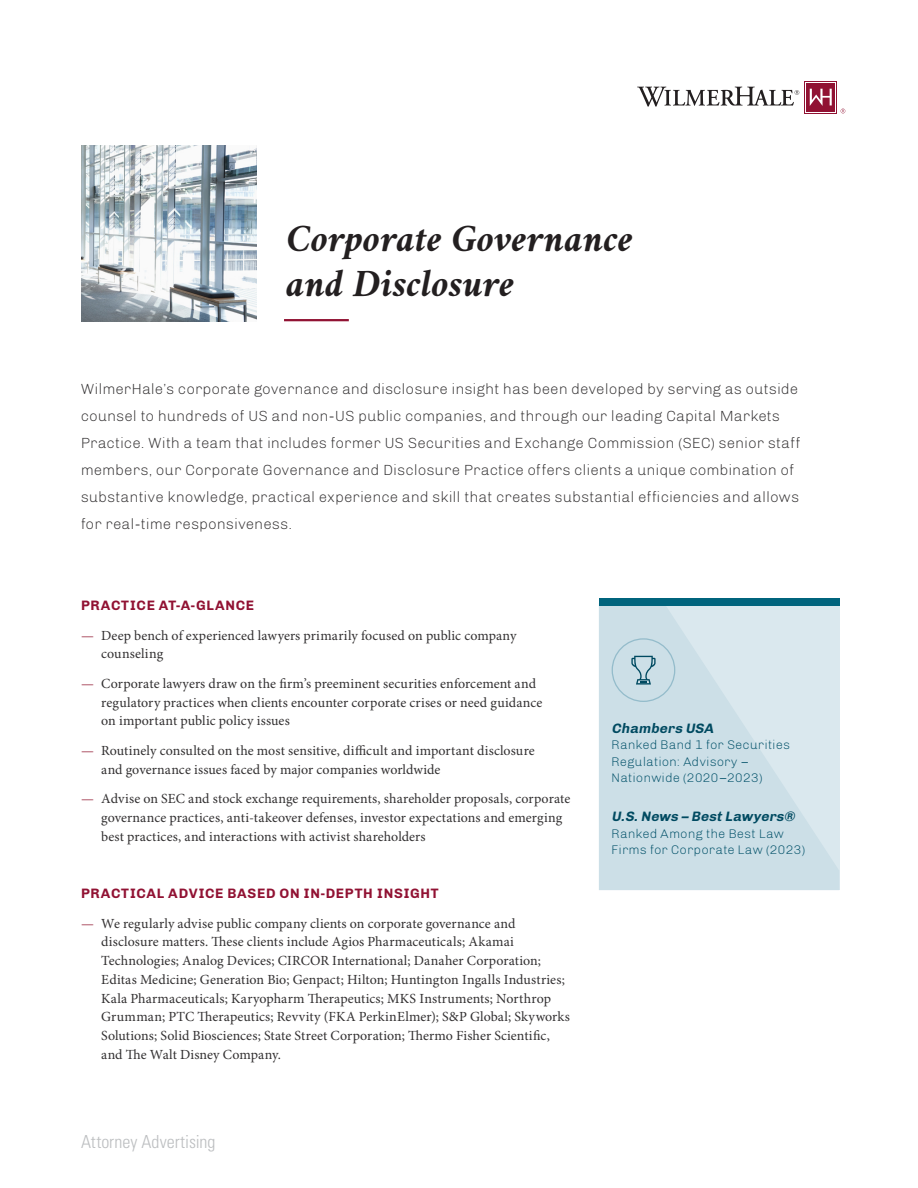
<style>
.page{position:relative;width:918px;height:1188px;background:#fff}
.page>*{position:absolute;margin:0;border:0;box-sizing:border-box;transform-origin:0 0}
.t1{font:italic 700 39px/45px "Crimson";color:#231f20}
.t2{font:300 condensed 18px "Univers LT Std";color:#bcbec0}
.intro{font:300 15px/27px "Chivo";letter-spacing:.01em;color:#323031}
.t3{font:13.95px/18.8px "Minion Pro";letter-spacing:.005em;color:#323031}
.subhead{font:700 13.95px "Chivo";letter-spacing:.045em;color:#911233}
.body_text{font:italic 700 13.95px "Chivo";color:#004a61}
.body_text-2{font:300 12.75px/16.5px "Chivo";letter-spacing:.015em;color:#005068}
.s1{color:#96233a}
</style>
<div class="page">
<svg style="left:599px;top:605px;width:240px;height:285px;background:#cfe1e8"></svg>
<div style="left:599px;top:598px;width:240px;height:7px;background:#00647d"></div>
<svg style="left:637px;top:87px;width:162px;height:20px"></svg>
<svg style="left:805px;top:81px;width:32px;height:32px"></svg>
<svg style="left:806px;top:82px;width:30px;height:30px"></svg>
<div style="left:807px;top:83px;width:28px;height:28px;background:#911233"></div>
<svg style="left:810px;top:89px;width:22px;height:17px"></svg>
<svg style="left:841px;top:109px;width:4px;height:4px"></svg>
<hr style="left:284px;top:319px;width:65px;height:2px;background:#911233">
<img style="left:81px;top:146px;width:175px;height:175px">
<svg style="left:631px;top:656px;width:25px;height:29px"></svg>
<div style="left:612px;top:638px;width:63px;height:64px;border:1px solid #94bccb;border-radius:50%"></div>
<p class="t1" style="left:286px;top:214px;width:348px">Corporate Governance and Disclosure</p>
<p class="intro" style="left:81px;top:376px;width:721px">WilmerHale’s corporate governance and disclosure insight has been developed by serving as outside counsel to hundreds of US and non-US public companies, and through our leading Capital Markets Practice. With a team that includes former US Securities and Exchange Commission (SEC) senior staff members, our Corporate Governance and Disclosure Practice offers clients a unique combination of substantive knowledge, practical experience and skill that creates substantial efficiencies and allows for real-time responsiveness.</p>
<p class="subhead" style="left:81px;top:597px;width:175px">PRACTICE AT-A-GLANCE</p>
<p class="t3" style="left:101px;top:626px;width:417px;text-indent:-20px"><span class="s1">—</span> Deep bench of experienced lawyers primarily focused on public company counseling</p>
<p class="t3" style="left:101px;top:675px;width:443px;text-indent:-20px"><span class="s1">—</span> Corporate lawyers draw on the firm’s preeminent securities enforcement and regulatory practices when clients encounter corporate crises or need guidance on important public policy issues</p>
<p class="t3" style="left:101px;top:742px;width:435px;text-indent:-20px"><span class="s1">—</span> Routinely consulted on the most sensitive, difficult and important disclosure and governance issues faced by major companies worldwide</p>
<p class="t3" style="left:101px;top:790px;width:471px;text-indent:-20px"><span class="s1">—</span> Advise on SEC and stock exchange requirements, shareholder proposals, corporate governance practices, anti-takeover defenses, investor expectations and emerging best practices, and interactions with activist shareholders</p>
<p class="subhead" style="left:81px;top:885px;width:359px">PRACTICAL ADVICE BASED ON IN-DEPTH INSIGHT</p>
<p class="t3" style="left:101px;top:914px;width:470px;text-indent:-20px"><span class="s1">—</span> We regularly advise public company clients on corporate governance and disclosure matters. These clients include Agios Pharmaceuticals; Akamai Technologies; Analog Devices; CIRCOR International; Danaher Corporation; Editas Medicine; Generation Bio; Genpact; Hilton; Huntington Ingalls Industries; Kala Pharmaceuticals; Karyopharm Therapeutics; MKS Instruments; Northrop Grumman; PTC Therapeutics; Revvity (FKA PerkinElmer); S&amp;P Global; Skyworks Solutions; Solid Biosciences; State Street Corporation; Thermo Fisher Scientific, and The Walt Disney Company.</p>
<p class="t2" style="left:81px;top:1130px;width:136px">Attorney Advertising</p>
<p class="body_text" style="left:612px;top:720px;width:106px">Chambers USA</p>
<p class="body_text-2" style="left:612px;top:737px;width:180px">Ranked Band 1 for Securities<br>Regulation: Advisory –<br>Nationwide (2020–2023)</p>
<p class="body_text" style="left:612px;top:808px;width:187px">U.S.News – BestLawyers®</p>
<p class="body_text-2" style="left:612px;top:825px;width:195px">Ranked Among the Best Law<br>Firms for Corporate Law (2023)</p>
</div>
